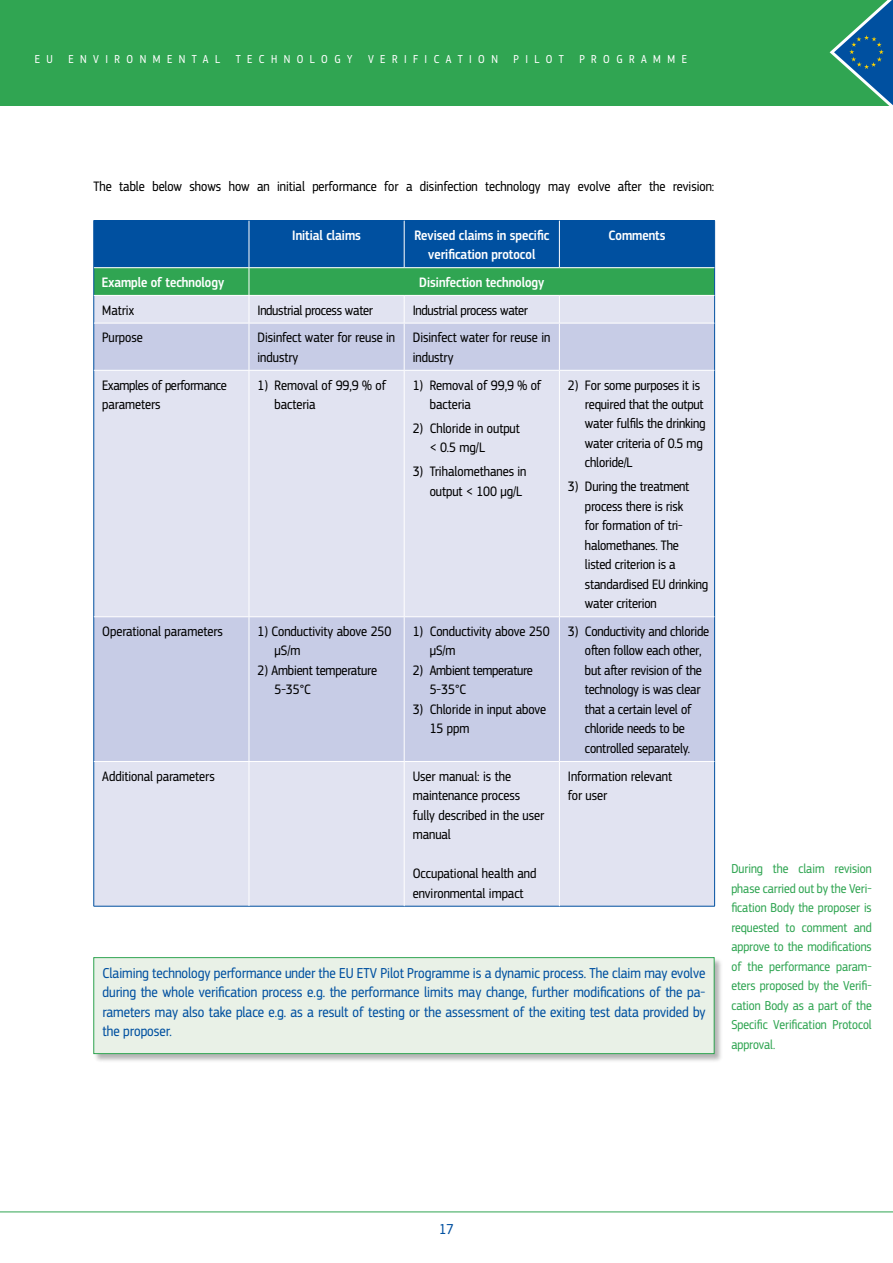
<style>
.page{position:relative;width:893px;height:1263px;background:#fff}
.page>*{position:absolute;margin:0;border:0;box-sizing:border-box;transform-origin:0 0}
.t1{font:15px/19.5px "EC Square Sans Cond Pro";color:#0050a0;text-align:justify}
.t2{font:14.25px/19.5px "EC Square Sans Cond Pro";color:#000}
.t3{font:500 14.25px/19.5px "EC Square Sans Cond Pro";color:#fff;text-align:center}
.t4{font:14.25px/19.5px "EC Square Sans Cond Pro";letter-spacing:-.02em;color:#000}
.t5{font:13.5px/19.5px "EC Square Sans Cond Pro";color:#30a552;text-align:justify}
.t6{font:12px "EC Square Sans Cond Pro";letter-spacing:.54em;color:#fff}
</style>
<div class="page">
<hr style="left:0;top:1212px;width:893px;height:1px;background:#30a552">
<div style="left:0;top:0;width:893px;height:105px;background:#30a552"></div>
<svg style="left:830px;top:0;width:63px;height:106px"></svg>
<div style="left:95px;top:762px;width:619px;height:144px;background:#e1e3f1"></div>
<svg style="left:95px;top:324px;width:619px;height:437px;background:#d5d9ec"></svg>
<hr style="left:94px;top:323px;width:1px;height:47px;background:#0050a0">
<hr style="left:714px;top:323px;width:1px;height:47px;background:#0050a0">
<hr style="left:94px;top:370px;width:1px;height:247px;background:#0050a0">
<hr style="left:714px;top:370px;width:1px;height:247px;background:#0050a0">
<hr style="left:94px;top:617px;width:1px;height:144px;background:#0050a0">
<hr style="left:714px;top:617px;width:1px;height:144px;background:#0050a0">
<hr style="left:94px;top:761px;width:1px;height:145px;background:#0050a0">
<hr style="left:714px;top:761px;width:1px;height:145px;background:#0050a0">
<hr style="left:94px;top:906px;width:155px;height:1px;background:#0050a0">
<hr style="left:249px;top:906px;width:155px;height:1px;background:#0050a0">
<hr style="left:404px;top:906px;width:155px;height:1px;background:#0050a0">
<hr style="left:559px;top:906px;width:156px;height:1px;background:#0050a0">
<svg style="left:94px;top:220px;width:621px;height:103px;background:#4d90a3"></svg>
<hr style="left:94px;top:323px;width:155px;height:1px;background:#fff">
<hr style="left:249px;top:323px;width:1px;height:47px;background:#fff">
<hr style="left:404px;top:323px;width:1px;height:47px;background:#fff">
<hr style="left:559px;top:323px;width:1px;height:47px;background:#fff">
<hr style="left:94px;top:370px;width:155px;height:1px;background:#fff">
<hr style="left:249px;top:370px;width:155px;height:1px;background:#fff">
<hr style="left:249px;top:371px;width:1px;height:245px;background:#fff">
<hr style="left:404px;top:370px;width:155px;height:1px;background:#fff">
<hr style="left:404px;top:371px;width:1px;height:245px;background:#fff">
<hr style="left:559px;top:370px;width:155px;height:1px;background:#fff">
<hr style="left:559px;top:371px;width:1px;height:245px;background:#fff">
<hr style="left:94px;top:616px;width:155px;height:1px;background:#fff">
<hr style="left:249px;top:616px;width:155px;height:1px;background:#fff">
<hr style="left:249px;top:617px;width:1px;height:144px;background:#fff">
<hr style="left:404px;top:616px;width:155px;height:1px;background:#fff">
<hr style="left:404px;top:617px;width:1px;height:144px;background:#fff">
<hr style="left:559px;top:616px;width:155px;height:1px;background:#fff">
<hr style="left:559px;top:617px;width:1px;height:144px;background:#fff">
<hr style="left:94px;top:761px;width:155px;height:1px;background:#fff">
<hr style="left:249px;top:762px;width:1px;height:144px;background:#fff">
<hr style="left:404px;top:762px;width:1px;height:144px;background:#fff">
<hr style="left:559px;top:762px;width:1px;height:144px;background:#fff">
<div style="left:93px;top:957px;width:630px;height:106px;background:#000;opacity:.3"></div>
<div style="left:94px;top:957px;width:620px;height:96px;background:#e9f1e7"></div>
<div style="left:94px;top:957px;width:620px;height:97px;border:1px solid #30a552"></div>
<p class="t6" style="left:35px;top:53px;width:10px">EU</p>
<p class="t6" style="left:68px;top:53px;width:153px">Environmental</p>
<p class="t6" style="left:236px;top:53px;width:118px">Technology</p>
<p class="t6" style="left:368px;top:53px;width:76px">Verifica</p>
<p class="t6" style="left:458px;top:53px;width:42px">tion</p>
<p class="t6" style="left:514px;top:53px;width:52px">Pilot</p>
<p class="t6" style="left:579px;top:53px;width:109px">Programme</p>
<p class="t2" style="left:94px;top:176px;width:622px">The table below shows how an initial performance for a disinfection technology may evolve after the revision:</p>
<p class="t3" style="left:292px;top:225px;width:70px">Initial claims</p>
<p class="t3" style="left:414px;top:225px;width:136px">Revised claims in specific verification protocol</p>
<p class="t3" style="left:608px;top:225px;width:58px">Comments</p>
<p class="t3" style="left:102px;top:273px;width:124px">Example of technology</p>
<p class="t3" style="left:419px;top:273px;width:127px">Disinfection technology</p>
<p class="t2" style="left:102px;top:300px;width:33px">Matrix</p>
<p class="t2" style="left:257px;top:300px;width:117px">Industrial process water</p>
<p class="t2" style="left:413px;top:300px;width:117px">Industrial process water</p>
<p class="t2" style="left:102px;top:328px;width:42px">Purpose</p>
<p class="t2" style="left:257px;top:328px;width:139px">Disinfect water for reuse in industry</p>
<p class="t2" style="left:413px;top:328px;width:139px">Disinfect water for reuse in industry</p>
<p class="t4" style="left:102px;top:375px;width:126px">Examples of performance parameters</p>
<p class="t2" style="left:274px;top:375px;width:114px;text-indent:-17px">1) Removal of 99,9 % of bacteria</p>
<p class="t2" style="left:430px;top:375px;width:114px;text-indent:-17px">1) Removal of 99,9 % of bacteria</p>
<p class="t2" style="left:430px;top:419px;width:92px;text-indent:-17px">2) Chloride in output &lt; 0.5 mg/L</p>
<p class="t2" style="left:430px;top:462px;width:98px;text-indent:-17px">3) Trihalomethanes in output &lt; 100 µg/L</p>
<p class="t2" style="left:585px;top:375px;width:122px;text-indent:-17px">2) For some purposes it is required that the output water fulfils the drinking water criteria of 0.5 mg chloride/L</p>
<p class="t2" style="left:585px;top:477px;width:125px;text-indent:-17px">3) D uring the treatment process there is risk<br>for formation of tri&shy;halomethanes. The listed criterion is a standardised EU drinking water criterion</p>
<p class="t2" style="left:102px;top:622px;width:122px">Operational parameters</p>
<p class="t2" style="left:274px;top:622px;width:118px;text-indent:-17px">1) Conductivity above 250 µS/m</p>
<p class="t2" style="left:274px;top:661px;width:104px;text-indent:-17px">2) Ambient temperature<br>5-35°C</p>
<p class="t2" style="left:430px;top:622px;width:121px;text-indent:-17px">1) Conductivity above 250 µS/m</p>
<p class="t2" style="left:430px;top:661px;width:105px;text-indent:-17px">2) Ambient temperature<br>5-35°C</p>
<p class="t2" style="left:430px;top:700px;width:118px;text-indent:-17px">3) Chloride in input above<br>15 ppm</p>
<p class="t2" style="left:102px;top:766px;width:114px">Additional parameters</p>
<p class="t2" style="left:413px;top:766px;width:133px">User manual: is the maintenance process fully described in the user manual</p>
<p class="t2" style="left:413px;top:864px;width:125px">Occupational health and environmental impact</p>
<p class="t2" style="left:585px;top:622px;width:126px;text-indent:-17px">3) Conductivity and chloride often follow each other, but after revision of the technology is was clear that a certain level of chloride needs to be controlled separately.</p>
<p class="t2" style="left:568px;top:766px;width:106px">Information relevant for user</p>
<p class="t1" style="left:102px;top:963px;width:604px">Claiming technology performance under the EU ETV Pilot Programme is a dynamic process. The claim may evolve during the whole verification process e.g. the performance limits may change, further modifications of the pa&shy;rameters may also take place e.g. as a result of testing or the assessment of the exiting test data provided by the proposer.</p>
<p class="t5" style="left:731px;top:859px;width:142px">During the claim revision phase carried out by the Veri&shy;fication Body the proposer is requested to comment and approve to the modifications of the performance param&shy;eters proposed by the Verifi&shy;cation Body as a part of the Specific Verification Protocol approval.</p>
<p class="t1" style="left:439px;top:1220px;width:16px">17</p>
</div>
